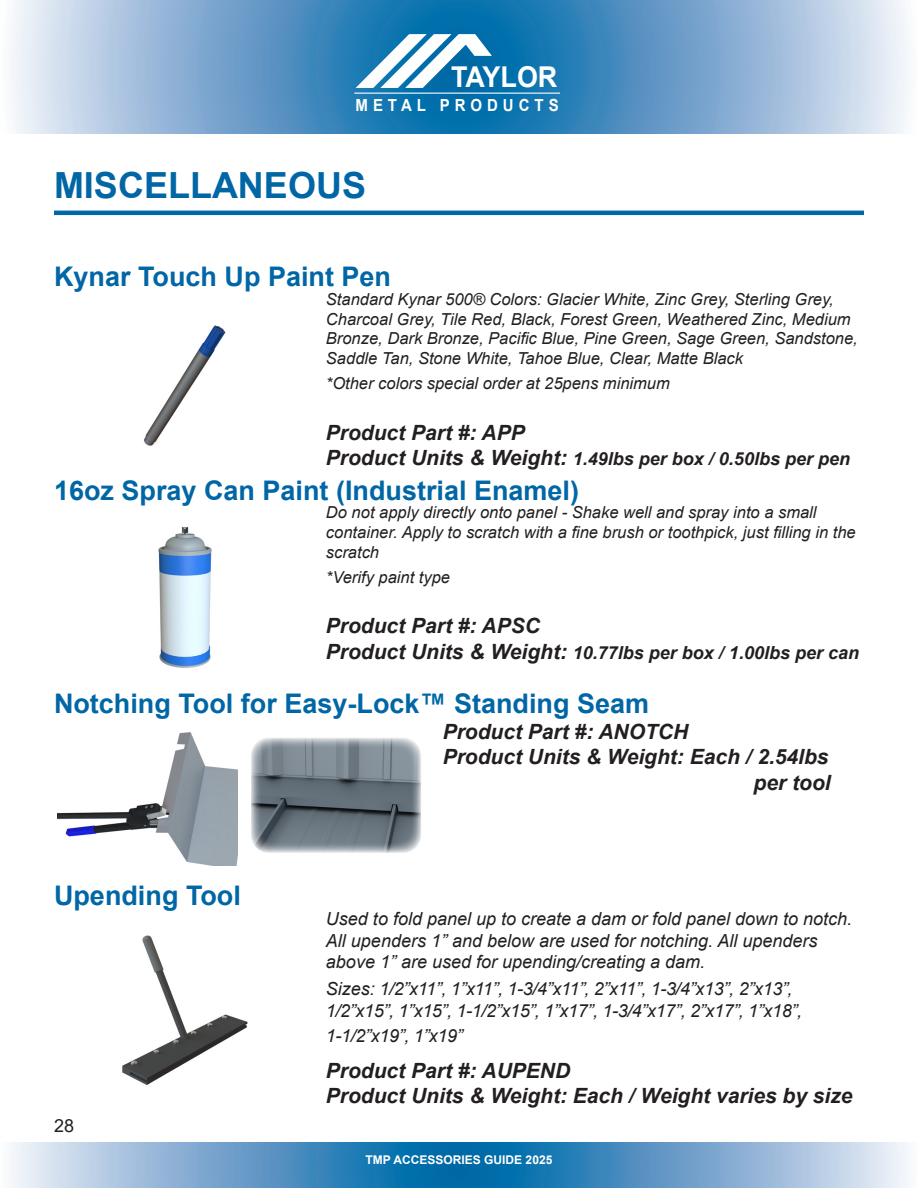
<style>
.page{position:relative;width:918px;height:1188px;background:#fff}
.page>*{position:absolute;margin:0;border:0;box-sizing:border-box;transform-origin:0 0}
.t1{font:700 36px "Arial";color:#0066a5}
.t2{font:700 28.65px "Arial";color:#fff;scale:.94 1}
.t3{font:700 27px "Arial";color:#0066a5}
.t4{font:italic 700 21px "Arial";color:#231f20}
.t5{font:italic 18px/21.6px "Arial";color:#231f20}
.t6{font:italic 18px/21.6px "Arial";letter-spacing:-.02em;color:#231f20}
.t7{font:italic 700 18px "Arial";color:#231f20}
.t8{font:18px "Arial";color:#231f20}
.t9{font:700 16.65px "Arial";letter-spacing:.33em;color:#fff;scale:.9 1}
.t10{font:italic 16.5px/19.8px "Arial";color:#231f20}
.t11{font:700 12px "Arial";color:#fff}
.s1{font-size:21px}
</style>
<div class="page">
<svg style="left:11px;top:0;width:897px;height:134px;background:#75a7ce"></svg>
<svg style="left:11px;top:1143px;width:897px;height:45px;background:#6ca2cb"></svg>
<svg style="left:356px;top:35px;width:135px;height:53px"></svg>
<hr style="left:354px;top:93px;width:206px;height:1px;background:#fff">
<img style="left:57px;top:732px;width:180px;height:133px">
<hr style="left:54px;top:211px;width:810px;height:4px;background:#0066a5">
<img style="left:144px;top:325px;width:82px;height:121px">
<img style="left:158px;top:526px;width:54px;height:142px">
<img style="left:122px;top:935px;width:126px;height:150px">
<img style="left:251px;top:738px;width:170px;height:115px">
<h2 class="t2" style="left:451px;top:58px;width:115px">TAYLOR</h2>
<p class="t9" style="left:356px;top:94px;width:227px">METAL PRODUCTS</p>
<p class="t1" style="left:54px;top:160px;width:314px">MISCELLANEOUS</p>
<p class="t3" style="left:54px;top:258px;width:339px">Kynar Touch Up Paint Pen</p>
<p class="t10" style="left:326px;top:289px;width:533px">Standard Kynar 500® Colors: Glacier White, Zinc Grey, Sterling Grey, Charcoal Grey, Tile Red, Black, Forest Green, Weathered Zinc, Medium Bronze, Dark Bronze, Pacific Blue, Pine Green, Sage Green, Sandstone, Saddle Tan, Stone White, Tahoe Blue, Clear, Matte Black</p>
<p class="t10" style="left:326px;top:374px;width:345px">*Other colors special order at 25pens minimum</p>
<p class="t4" style="left:326px;top:418px;width:200px">Product Part #: APP</p>
<p class="t7" style="left:326px;top:447px;width:526px"><span class="s1">Product Units &amp; Weight:</span> 1.49lbs per box / 0.50lbs per pen</p>
<p class="t3" style="left:54px;top:471px;width:527px">16oz Spray Can Paint (Industrial Enamel)</p>
<p class="t10" style="left:326px;top:503px;width:531px">Do not apply directly onto panel - Shake well and spray into a small container. Apply to scratch with a fine brush or toothpick, just filling in the scratch</p>
<p class="t10" style="left:326px;top:567px;width:126px">*Verify paint type</p>
<p class="t4" style="left:326px;top:612px;width:215px">Product Part #: APSC</p>
<p class="t7" style="left:326px;top:640px;width:535px"><span class="s1">Product Units &amp; Weight:</span> 10.77lbs per box / 1.00lbs per can</p>
<p class="t3" style="left:54px;top:684px;width:597px">Notching Tool for Easy-Lock™ Standing Seam</p>
<p class="t4" style="left:443px;top:718px;width:247px">Product Part #: ANOTCH</p>
<p class="t4" style="left:443px;top:743px;width:387px">Product Units &amp; Weight: Each / 2.54lbs</p>
<p class="t4" style="left:754px;top:768px;width:79px">per tool</p>
<p class="t3" style="left:54px;top:877px;width:188px">Upending Tool</p>
<p class="t8" style="left:54px;top:1113px;width:22px">28</p>
<p class="t5" style="left:326px;top:908px;width:528px">Used to fold panel up to create a dam or fold panel down to notch.<br>All upenders 1” and below are used for notching. All upenders above 1” are used for upending/creating a dam.</p>
<p class="t6" style="left:326px;top:978px;width:478px">Sizes: 1/2”x11”, 1”x11”, 1-3/4”x11”, 2”x11”, 1-3/4”x13”, 2”x13”,<br>1/2”x15”, 1”x15”, 1-1/2”x15”, 1”x17”, 1-3/4”x17”, 2”x17”, 1”x18”,</p>
<p class="t5" style="left:326px;top:1025px;width:138px">1-1/2”x19”, 1”x19”</p>
<p class="t4" style="left:326px;top:1057px;width:246px">Product Part #: AUPEND</p>
<p class="t4" style="left:326px;top:1082px;width:528px">Product Units &amp; Weight: Each / Weight varies by size</p>
<p class="t11" style="left:366px;top:1151px;width:188px">TMP ACCESSORIES GUIDE 2025</p>
</div>
